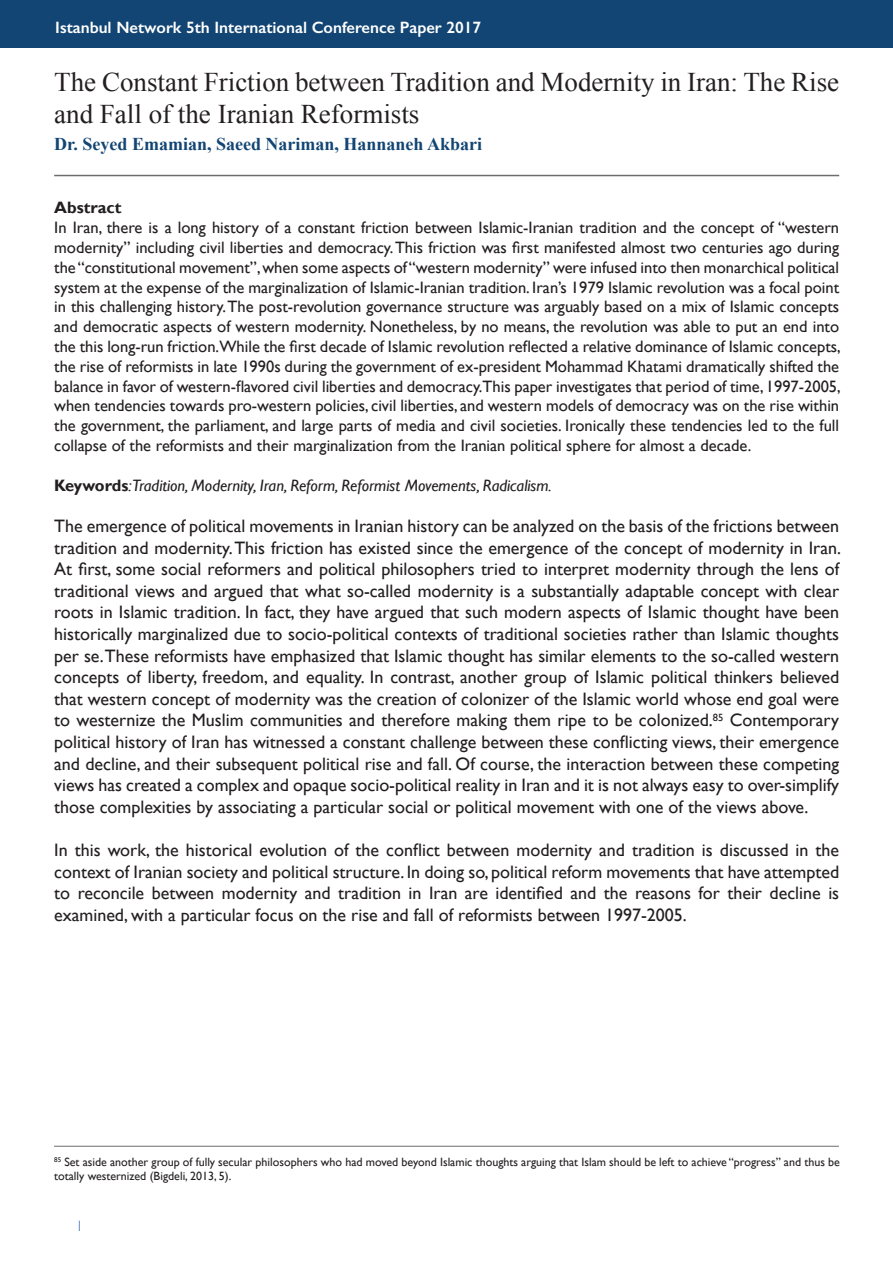
<style>
.page{position:relative;width:893px;height:1263px;background:#fff}
.page>*{position:absolute;margin:0;border:0;box-sizing:border-box;transform-origin:0 0}
.t1{font:27px/32.4px "Times New Roman";color:#231f20}
.t2{font:18px/21.6px "Gill Sans";color:#231f20;text-align:justify}
.t3{font:700 18px "Times New Roman";color:#124573}
.t4{font:16.5px/19.8px "Gill Sans";color:#231f20;text-align:justify}
.t5{font:italic 16.5px "Gill Sans";color:#231f20}
.t6{font:600 16.5px "Gill Sans";color:#fff}
.t7{font:700 16.5px "Gill Sans";color:#231f20}
.t8{font:300 15px "Gill Sans";color:#3267b2}
.t9{font:12px/14.4px "Gill Sans";color:#231f20}
.s1{font-weight:700;font-style:normal}
</style>
<div class="page">
<div style="left:0;top:0;width:893px;height:48px;background:#124573"></div>
<hr style="left:54px;top:175px;width:785px;height:1px;background:#6c6d70">
<hr style="left:54px;top:1146px;width:785px;height:1px;background:#6c6d70">
<p class="t6" style="left:55px;top:18px;width:427px">Istanbul Network 5th International Conference Paper 2017</p>
<p class="t1" style="left:54px;top:65px;width:786px">The Constant Friction between Tradition and Modernity in Iran: The Rise and Fall of the Iranian Reformists</p>
<p class="t3" style="left:54px;top:132px;width:429px">Dr. Seyed Emamian, Saeed Nariman, Hannaneh Akbari</p>
<p class="t7" style="left:54px;top:198px;width:69px">Abstract</p>
<p class="t4" style="left:54px;top:218px;width:788px">In Iran, there is a long history of a constant friction between Islamic-Iranian tradition and the concept of “western modernity” including civil liberties and democracy. This friction was first manifested almost two centuries ago during the “constitutional movement”, when some aspects of “western modernity” were infused into then monarchical political system at the expense of the marginalization of Islamic-Iranian tradition. Iran’s 1979 Islamic revolution was a focal point in this challenging history. The post-revolution governance structure was arguably based on a mix of Islamic concepts and democratic aspects of western modernity. Nonetheless, by no means, the revolution was able to put an end into the this long-run friction.While the first decade of Islamic revolution reflected a relative dominance of Islamic concepts, the rise of reformists in late 1990s during the government of ex-president Mohammad Khatami dramatically shifted the balance in favor of western-flavored civil liberties and democracy.This paper investigates that period of time, 1997-2005, when tendencies towards pro-western policies, civil liberties, and western models of democracy was on the rise within the government, the parliament, and large parts of media and civil societies. Ironically these tendencies led to the full collapse of the reformists and their marginalization from the Iranian political sphere for almost a decade.</p>
<p class="t5" style="left:54px;top:475px;width:499px"><span class="s1">Keywords</span>:Tradition, Modernity, Iran, Reform, Reformist Movements, Radicalism.</p>
<p class="t2" style="left:54px;top:515px;width:788px">The emergence of political movements in Iranian history can be analyzed on the basis of the frictions between tradition and modernity. This friction has existed since the emergence of the concept of modernity in Iran.<br>At first, some social reformers and political philosophers tried to interpret modernity through the lens of traditional views and argued that what so-called modernity is a substantially adaptable concept with clear roots in Islamic tradition. In fact, they have argued that such modern aspects of Islamic thought have been historically marginalized due to socio-political contexts of traditional societies rather than Islamic thoughts per se.These reformists have emphasized that Islamic thought has similar elements to the so-called western concepts of liberty, freedom, and equality. In contrast, another group of Islamic political thinkers believed that western concept of modernity was the creation of colonizer of the Islamic world whose end goal were to westernize the Muslim communities and therefore making them ripe to be colonized.<sup>85</sup> Contemporary political history of Iran has witnessed a constant challenge between these conflicting views, their emergence and decline, and their subsequent political rise and fall. Of course, the interaction between these competing views has created a complex and opaque socio-political reality in Iran and it is not always easy to over-simplify those complexities by associating a particular social or political movement with one of the views above.</p>
<p class="t2" style="left:54px;top:839px;width:786px">In this work, the historical evolution of the conflict between modernity and tradition is discussed in the context of Iranian society and political structure. In doing so, political reform movements that have attempted to reconcile between modernity and tradition in Iran are identified and the reasons for their decline is examined, with a particular focus on the rise and fall of reformists between 1997-2005.</p>
<p class="t9" style="left:54px;top:1155px;width:787px"><sup>85</sup> Set aside another group of fully secular philosophers who had moved beyond Islamic thoughts arguing that Islam should be left to achieve “progress” and thus be totally westernized (Bigdeli, 2013, 5).</p>
<p class="t8" style="left:76px;top:1214px;width:9px">1</p>
</div>
